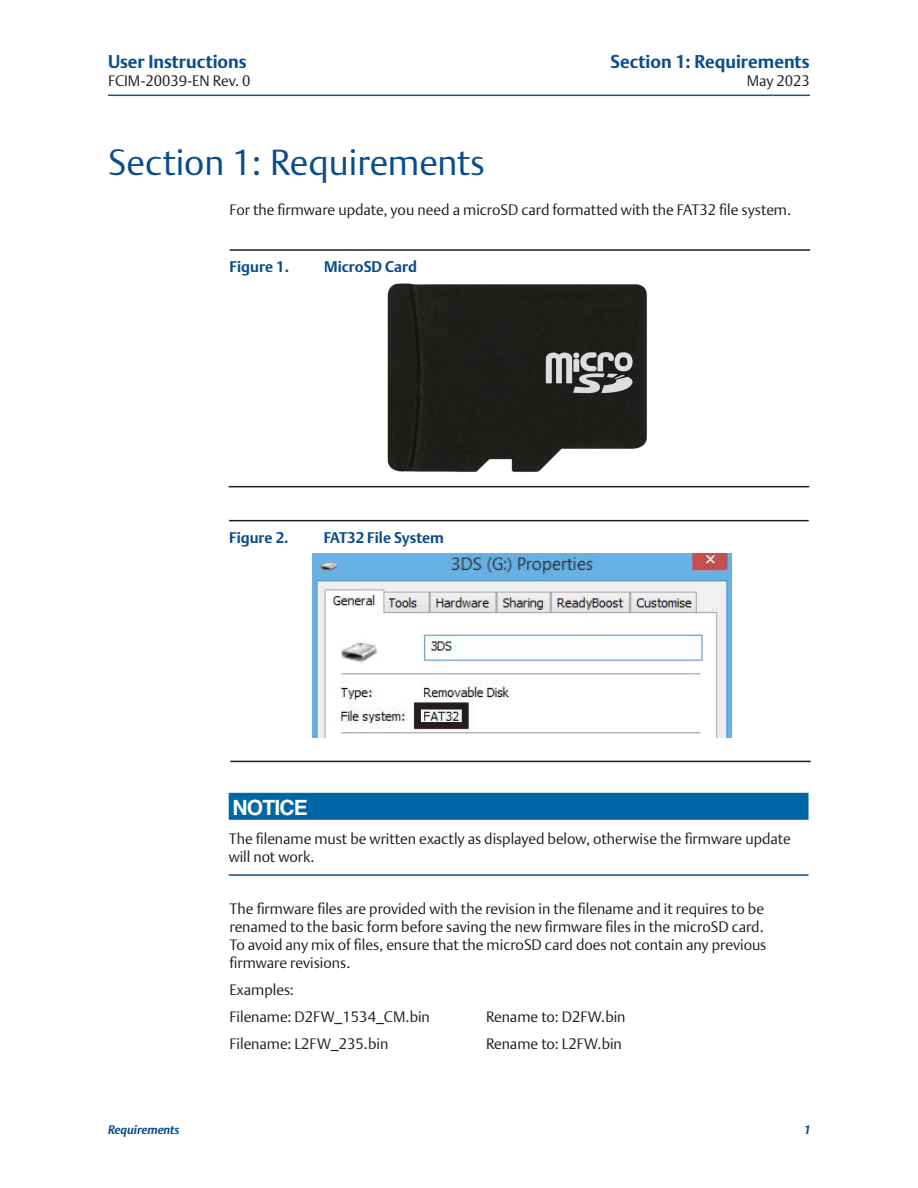
<style>
.page{position:relative;width:918px;height:1188px;background:#fff}
.page>*{position:absolute;margin:0;border:0;box-sizing:border-box;transform-origin:0 0}
.t1{font:300 36px "DTL Argo T";color:#0b4c8c}
._06_Notice{font:700 21px "Helvetica";letter-spacing:-.04em;color:#fff}
.t2{font:700 18px "DTL Argo T";color:#0b4c8c}
._01_Body_Text{font:300 15px/18px "DTL Argo T";color:#231f20}
._06_Notice_text{font:300 15px/18px "DTL Argo T";color:#231f20}
.t3{font:700 15px "DTL Argo T";color:#0b4c8c}
.t4{font:italic 700 12px "DTL Argo T";color:#0b4c8c}
</style>
<div class="page">
<img style="left:313px;top:554px;width:418px;height:184px">
<img style="left:387px;top:283px;width:260px;height:189px">
<hr style="left:108px;top:95px;width:702px;height:1px;background:#185397">
<hr style="left:230px;top:249px;width:580px;height:2px;background:#231f20">
<hr style="left:229px;top:486px;width:580px;height:1px;background:#231f20">
<hr style="left:229px;top:520px;width:580px;height:1px;background:#231f20">
<hr style="left:230px;top:761px;width:581px;height:1px;background:#231f20">
<div style="left:229px;top:793px;width:580px;height:27px;background:#0067a7"></div>
<hr style="left:229px;top:874px;width:580px;height:2px;background:#0b4c8c">
<div style="left:414px;top:702px;width:55px;height:27px;border:7px solid #231f20"></div>
<p class="t2" style="left:108px;top:51px;width:140px">User Instructions</p>
<p class="_01_Body_Text" style="left:108px;top:71px;width:144px">FCIM-20039-EN Rev. 0</p>
<p class="_01_Body_Text" style="left:747px;top:71px;width:65px">May 2023</p>
<p class="t2" style="left:611px;top:51px;width:200px">Section 1: Requirements</p>
<p class="t1" style="left:108px;top:141px;width:379px">Section 1: Requirements</p>
<p class="_01_Body_Text" style="left:230px;top:201px;width:563px">For the firmware update, you need a microSD card formatted with the FAT32 file system.</p>
<p class="t3" style="left:230px;top:258px;width:61px">Figure 1.</p>
<p class="t3" style="left:324px;top:258px;width:94px">MicroSD Card</p>
<p class="t3" style="left:229px;top:528px;width:61px">Figure 2.</p>
<p class="t3" style="left:324px;top:528px;width:122px">FAT32 File System</p>
<p class="_06_Notice" style="left:233px;top:791px;width:77px">NOTICE</p>
<p class="_06_Notice_text" style="left:229px;top:829px;width:564px">The filename must be written exactly as displayed below, otherwise the firmware update will not work.</p>
<p class="t4" style="left:108px;top:1123px;width:73px">Requirements</p>
<p class="_01_Body_Text" style="left:230px;top:899px;width:538px">The firmware files are provided with the revision in the filename and it requires to be renamed to the basic form before saving the new firmware files in the microSD card.<br>To avoid any mix of files, ensure that the microSD card does not contain any previous firmware revisions.</p>
<p class="_01_Body_Text" style="left:230px;top:980px;width:66px">Examples:</p>
<p class="_01_Body_Text" style="left:230px;top:1007px;width:202px">Filename: D2FW_1534_CM.bin</p>
<p class="_01_Body_Text" style="left:486px;top:1007px;width:141px">Rename to: D2FW.bin</p>
<p class="_01_Body_Text" style="left:230px;top:1034px;width:160px">Filename: L2FW_235.bin</p>
<p class="_01_Body_Text" style="left:486px;top:1034px;width:137px">Rename to: L2FW.bin</p>
<p class="t4" style="left:804px;top:1123px;width:8px">1</p>
</div>
